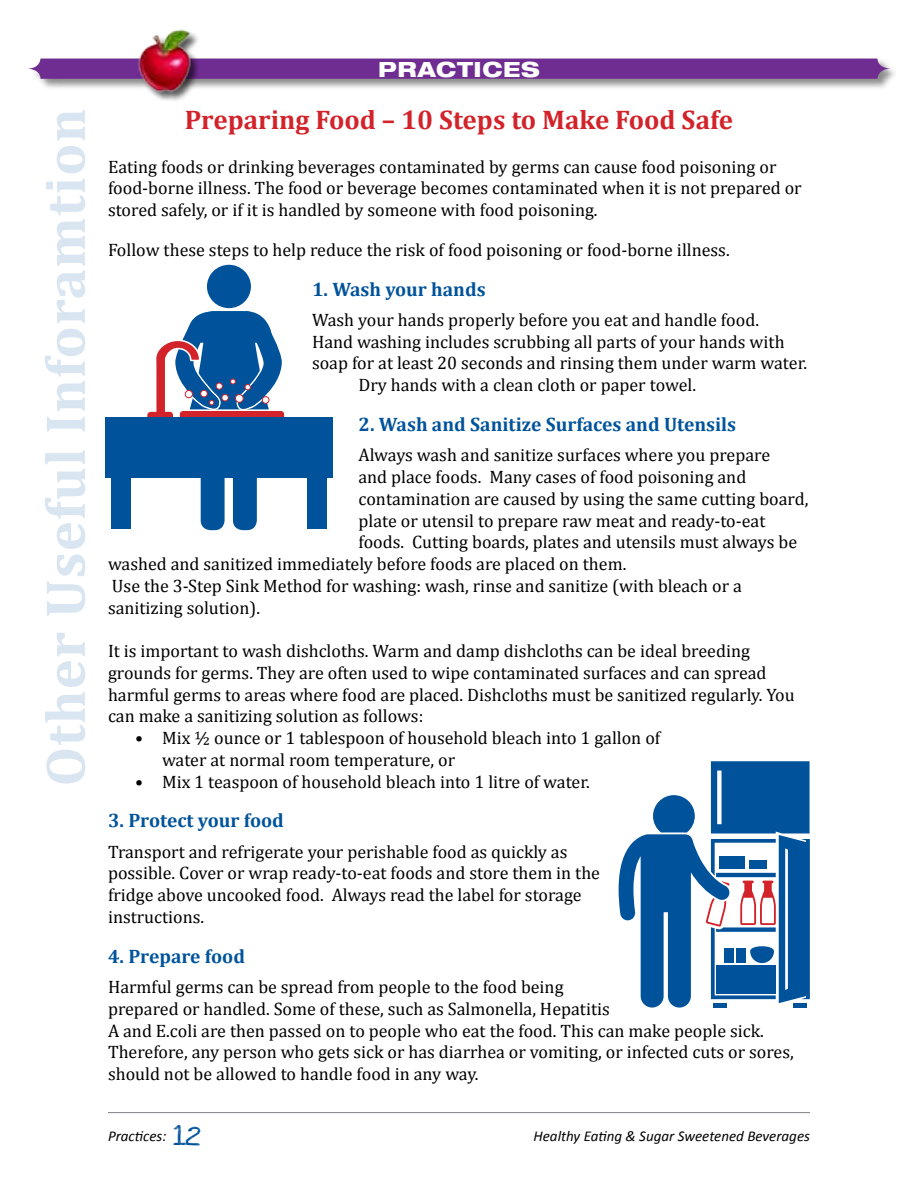
<style>
.page{position:relative;width:918px;height:1188px;background:#fff}
.page>*{position:absolute;margin:0;border:0;box-sizing:border-box;transform-origin:0 0}
.sidebar_type-general{font:700 57px "Cambria";letter-spacing:.015em;color:#d9e5f0}
.head{font:700 27px "Cambria";color:#d2232a}
.topbar_SLABtype{font:800 expanded 21px "Helvetica Neue";letter-spacing:.03em;color:#fff}
.body_subhead-BLD{font:700 19.5px "Cambria";color:#00539b}
.body{font:18px/21.8px "Cambria";color:#000}
.body-indent{font:18px/21.8px "Cambria";color:#000}
.footnote{font:italic 15px "Calibri";color:#000}
.s1{font-family:"Love Ya Like A Sister";font-style:normal;font-size:19.5px;color:#00539b}
</style>
<div class="page">
<hr style="left:108px;top:1112px;width:702px;height:1px;background:#808285">
<div style="left:26px;top:58px;width:872px;height:32px;background:#000;opacity:.45"></div>
<svg style="left:27px;top:59px;width:864px;height:20px;background:#723193"></svg>
<div style="left:138px;top:29px;width:62px;height:72px;background:#000;opacity:.65"></div>
<img style="left:135px;top:29px;width:61px;height:67px">
<svg style="left:619px;top:761px;width:191px;height:247px"></svg>
<div style="left:725px;top:948px;width:9px;height:15px;background:#00539b"></div>
<div style="left:736px;top:948px;width:10px;height:15px;background:#00539b"></div>
<div style="left:233px;top:406px;width:24px;height:124px;background:#00539b;border-radius:10px"></div>
<div style="left:201px;top:406px;width:24px;height:124px;background:#00539b;border-radius:10px"></div>
<div style="left:207px;top:265px;width:44px;height:43px;background:#00539b;border-radius:50%"></div>
<div style="left:178px;top:409px;width:108px;height:13px;border:2px solid #fff;border-radius:4px"></div>
<div style="left:147px;top:412px;width:26px;height:10px;background:#d2232a;border-radius:3px"></div>
<div style="left:111px;top:417px;width:19px;height:111px;background:#00539b"></div>
<div style="left:307px;top:417px;width:20px;height:111px;background:#00539b"></div>
<div style="left:105px;top:417px;width:228px;height:61px;background:#00539b"></div>
<svg style="left:154px;top:311px;width:130px;height:106px"></svg>
<p class="sidebar_type-general" style="left:31px;top:786px;width:680px;rotate:-90deg">Other Useful Inforamtion</p>
<p class="topbar_SLABtype" style="left:378px;top:56px;width:163px">PRACTICES</p>
<p class="head" style="left:185px;top:103px;width:550px">Preparing Food – 10 Steps to Make Food Safe</p>
<p class="body" style="left:108px;top:155px;width:695px">Eating foods or drinking beverages contaminated by germs can cause food poisoning or food-borne illness. The food or beverage becomes contaminated when it is not prepared or stored safely, or if it is handled by someone with food poisoning.</p>
<p class="body" style="left:108px;top:239px;width:623px">Follow these steps to help reduce the risk of food poisoning or food-borne illness.</p>
<p class="body_subhead-BLD" style="left:312px;top:277px;width:175px">1. Wash your hands</p>
<p class="body" style="left:312px;top:309px;width:449px">Wash your hands properly before you eat and handle food.</p>
<p class="body" style="left:312px;top:331px;width:474px">Hand washing includes scrubbing all parts of your hands with</p>
<p class="body" style="left:312px;top:352px;width:497px">soap for at least 20 seconds and rinsing them under warm water.</p>
<p class="body" style="left:358px;top:374px;width:339px">Dry hands with a clean cloth or paper towel.</p>
<p class="body_subhead-BLD" style="left:358px;top:412px;width:379px">2. Wash and Sanitize Surfaces and Utensils</p>
<p class="body" style="left:358px;top:444px;width:413px">Always wash and sanitize surfaces where you prepare</p>
<p class="body" style="left:358px;top:466px;width:389px">and place foods. Many cases of food poisoning and</p>
<p class="body" style="left:358px;top:488px;width:451px">contamination are caused by using the same cutting board,</p>
<p class="body" style="left:358px;top:509px;width:408px">plate or utensil to prepare raw meat and ready-to-eat</p>
<p class="body" style="left:358px;top:531px;width:440px">foods. Cutting boards, plates and utensils must always be</p>
<p class="body" style="left:108px;top:553px;width:520px">washed and sanitized immediately before foods are placed on them.</p>
<p class="body" style="left:108px;top:575px;width:635px">Use the 3-Step Sink Method for washing: wash, rinse and sanitize (with bleach or a sanitizing solution).</p>
<p class="body" style="left:108px;top:640px;width:688px">It is important to wash dishcloths. Warm and damp dishcloths can be ideal breeding grounds for germs. They are often used to wipe contaminated surfaces and can spread harmful germs to areas where food are placed. Dishcloths must be sanitized regularly. You can make a sanitizing solution as follows:</p>
<p class="body-indent" style="left:162px;top:727px;width:500px;text-indent:-27px">• Mix ½ ounce or 1 tablespoon of household bleach into 1 gallon of water at normal room temperature, or</p>
<p class="body-indent" style="left:135px;top:770px;width:456px">• Mix 1 teaspoon of household bleach into 1 litre of water.</p>
<p class="body_subhead-BLD" style="left:108px;top:809px;width:177px">3. Protect your food</p>
<p class="body" style="left:108px;top:841px;width:494px">Transport and refrigerate your perishable food as quickly as possible. Cover or wrap ready-to-eat foods and store them in the fridge above uncooked food. Always read the label for storage instructions.</p>
<p class="body_subhead-BLD" style="left:108px;top:944px;width:139px">4. Prepare food</p>
<p class="body" style="left:108px;top:976px;width:687px">Harmful germs can be spread from people to the food being<br>prepared or handled. Some of these, such as Salmonella, Hepatitis<br>A and E.coli are then passed on to people who eat the food. This can make people sick.<br>Therefore, any person who gets sick or has diarrhea or vomiting, or infected cuts or sores, should not be allowed to handle food in any way.</p>
<p class="footnote" style="left:108px;top:1127px;width:95px">Practices: <span class="s1">12</span></p>
<p class="footnote" style="left:533px;top:1127px;width:278px">Healthy Eating &amp; Sugar Sweetened Beverages</p>
</div>
